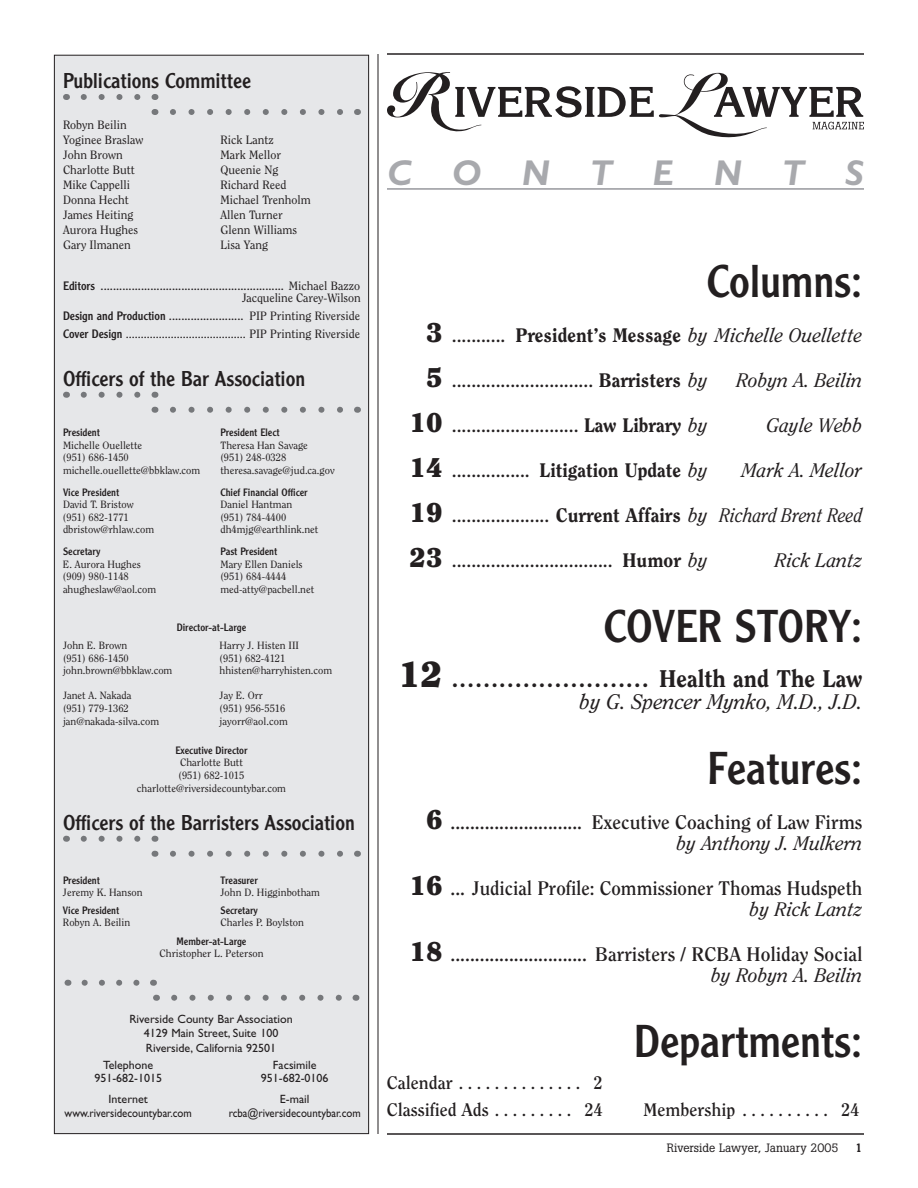
<style>
.page{position:relative;width:918px;height:1188px;background:#fff}
.page>*{position:absolute;margin:0;border:0;box-sizing:border-box;transform-origin:0 0}
.t1{font:45px "Clearface Gothic LH";color:#231f20}
.t2{font:italic 700 36px "Gill Sans";letter-spacing:1.115em;color:#a8a9ad}
.t3{font:21px "Clearface Gothic LH";color:#231f20}
.t4{font:italic 21px/22.5px "Clearface";color:#231f20;text-align:right}
.t5{font:700 19.5px/21px "Clearface";color:#231f20;text-align:right}
.t6{font:italic 700 19.5px/21px "Clearface";color:#231f20;text-align:right}
.t7{font:italic 19.5px "Clearface";color:#231f20}
.t8{font:700 18px/27px "Clearface";color:#231f20}
.t9{font:12px/15px "Clearface";color:#231f20}
.t10{font:12px/13.5px "Gill Sans";color:#231f20;text-align:center}
.t11{font:12px "Clearface Gothic LH";color:#231f20}
.t12{font:12px "Boton";color:#231f20}
.t13{font:500 12px "Boton";color:#231f20}
.t14{font:10.5px/12.6px "Clearface";color:#231f20}
.t15{font:10.5px "Clearface Gothic LH";color:#231f20}
.s1{font-family:"Clearface"}
.s2{font-family:"Clearface Gothic LH"}
.s3{font-weight:900;font-style:normal;font-size:27px}
.s4{font-weight:700;font-style:normal}
.s5{font-weight:800;font-style:normal}
.s6{font-weight:900;font-size:27px}
.s7{font-weight:800}
.s8{font-weight:400;font-style:italic}
.s9{font-weight:900;font-style:normal;font-size:36px}
.s10{font-weight:800;font-style:normal;font-size:24px}
.s11{font-style:normal}
.s12{font-weight:400}
.s13{font-style:italic}
</style>
<div class="page">
<div style="left:54px;top:55px;width:315px;height:1079px;background:#e6e7e9"></div>
<svg style="left:84px;top:94px;width:57px;height:6px"></svg>
<svg style="left:173px;top:109px;width:170px;height:6px"></svg>
<svg style="left:84px;top:392px;width:57px;height:6px"></svg>
<svg style="left:173px;top:407px;width:170px;height:6px"></svg>
<svg style="left:84px;top:836px;width:57px;height:6px"></svg>
<svg style="left:173px;top:851px;width:170px;height:6px"></svg>
<svg style="left:85px;top:980px;width:55px;height:6px"></svg>
<svg style="left:174px;top:995px;width:168px;height:6px"></svg>
<hr style="left:378px;top:54px;width:1px;height:1080px;background:#231f20">
<hr style="left:387px;top:1133px;width:477px;height:2px;background:#231f20">
<hr style="left:387px;top:53px;width:477px;height:2px;background:#231f20">
<hr style="left:387px;top:188px;width:515px;height:2px;background:#a8a9ad">
<div style="left:864px;top:150px;width:41px;height:55px;background:#fff"></div>
<svg style="left:387px;top:72px;width:477px;height:65px"></svg>
<h3 class="t3" style="left:63px;top:67px;width:189px">Publications Committee</h3>
<p class="t9" style="left:63px;top:117px;width:82px">Robyn Beilin<br>Yoginee Braslaw<br>John Brown<br>Charlotte Butt<br>Mike Cappelli<br>Donna Hecht<br>James Heiting<br>Aurora Hughes<br>Gary Ilmanen</p>
<p class="t9" style="left:220px;top:132px;width:92px">Rick Lantz<br>Mark Mellor<br>Queenie Ng<br>Richard Reed<br>Michael Trenholm<br>Allen Turner<br>Glenn Williams<br>Lisa Yang</p>
<p class="t11" style="left:63px;top:278px;width:299px">Editors ........................................................... <span class="s1">Michael Bazzo</span></p>
<p class="t9" style="left:242px;top:290px;width:120px">Jacqueline Carey-Wilson</p>
<p class="t11" style="left:63px;top:308px;width:299px">Design and Production ........................ <span class="s1">PIP Printing Riverside</span></p>
<p class="t9" style="left:63px;top:326px;width:299px"><span class="s2">Cover Design</span> ........................................ PIP Printing Riverside</p>
<h3 class="t3" style="left:63px;top:365px;width:244px">Officers of the Bar Association</h3>
<p class="t15" style="left:63px;top:426px;width:38px">President</p>
<p class="t14" style="left:63px;top:439px;width:139px">Michelle Ouellette<br>(951) 686-1450 michelle.ouellette@bbklaw.com</p>
<p class="t15" style="left:63px;top:485px;width:58px">Vice President</p>
<p class="t14" style="left:63px;top:498px;width:93px">David T. Bristow (951) 682-1771 dbristow@rhlaw.com</p>
<p class="t15" style="left:63px;top:545px;width:39px">Secretary</p>
<p class="t14" style="left:63px;top:557px;width:95px">E. Aurora Hughes (909) 980-1148 ahugheslaw@aol.com</p>
<p class="t15" style="left:220px;top:426px;width:61px">President Elect</p>
<p class="t14" style="left:220px;top:439px;width:116px">Theresa Han Savage<br>(951) 248-0328 theresa.savage@jud.ca.gov</p>
<p class="t15" style="left:221px;top:485px;width:89px">Chief Financial Officer</p>
<p class="t14" style="left:220px;top:498px;width:99px">Daniel Hantman<br>(951) 784-4400 dh4mjg@earthlink.net</p>
<p class="t15" style="left:220px;top:545px;width:58px">Past President</p>
<p class="t14" style="left:220px;top:557px;width:95px">Mary Ellen Daniels (951) 684-4444 med-atty@pacbell.net</p>
<p class="t15" style="left:177px;top:621px;width:71px">Director-at-Large</p>
<p class="t14" style="left:63px;top:639px;width:111px">John E. Brown<br>(951) 686-1450 john.brown@bbklaw.com</p>
<p class="t14" style="left:63px;top:689px;width:98px">Janet A. Nakada<br>(951) 779-1362 jan@nakada-silva.com</p>
<p class="t14" style="left:220px;top:639px;width:114px">Harry J. Histen III<br>(951) 682-4121 hhisten@harryhisten.com</p>
<p class="t14" style="left:220px;top:689px;width:70px">Jay E. Orr (951) 956-5516 jayorr@aol.com</p>
<p class="t15" style="left:175px;top:744px;width:74px">Executive Director</p>
<p class="t14" style="left:137px;top:756px;width:151px;text-align:center">Charlotte Butt<br>(951) 682-1015 charlotte@riversidecountybar.com</p>
<h3 class="t3" style="left:63px;top:809px;width:293px">Officers of the Barristers Association</h3>
<p class="t15" style="left:63px;top:874px;width:38px">President</p>
<p class="t14" style="left:63px;top:886px;width:81px">Jeremy K. Hanson</p>
<p class="t15" style="left:63px;top:904px;width:58px">Vice President</p>
<p class="t14" style="left:63px;top:916px;width:69px">Robyn A. Beilin</p>
<p class="t15" style="left:220px;top:874px;width:39px">Treasurer</p>
<p class="t14" style="left:220px;top:886px;width:101px">John D. Higginbotham</p>
<p class="t15" style="left:220px;top:904px;width:39px">Secretary</p>
<p class="t14" style="left:220px;top:916px;width:85px">Charles P. Boylston</p>
<p class="t15" style="left:177px;top:935px;width:71px">Member-at-Large</p>
<p class="t14" style="left:159px;top:947px;width:106px">Christopher L. Peterson</p>
<p class="t10" style="left:129px;top:1012px;width:165px;line-height:14.4px">Riverside County Bar Association<br>4129 Main Street, Suite 100<br>Riverside, California 92501</p>
<p class="t10" style="left:94px;top:1058px;width:69px">Telephone<br>951-682-1015</p>
<p class="t10" style="left:65px;top:1092px;width:129px">Internet www.riversidecountybar.com</p>
<p class="t10" style="left:261px;top:1058px;width:69px">Facsimile<br>951-682-0106</p>
<p class="t10" style="left:229px;top:1092px;width:133px">E-mail rcba@riversidecountybar.com</p>
<h2 class="t2" style="left:387px;top:152px;width:479px">CONTENTS</h2>
<h1 class="t1" style="left:707px;top:252px;width:157px">Columns:</h1>
<h3 class="t7" style="left:426px;top:323px;width:438px"><span class="s3">3</span> <span class="s4">...........</span> <span class="s5">President’s Message</span> by Michelle Ouellette</h3>
<h3 class="t5" style="left:426px;top:369px;width:283px"><span class="s6">5</span> ............................. <span class="s7">Barristers</span> <span class="s8">by</span></h3>
<h3 class="t7" style="left:736px;top:368px;width:128px">Robyn A. Beilin</h3>
<h3 class="t5" style="left:410px;top:414px;width:300px"><span class="s6">10</span> .......................... <span class="s7">Law Library</span> <span class="s8">by</span></h3>
<h3 class="t7" style="left:766px;top:413px;width:97px">Gayle Webb</h3>
<h3 class="t5" style="left:410px;top:459px;width:300px"><span class="s6">14</span> ................ <span class="s7">Litigation Update</span> <span class="s8">by</span></h3>
<h3 class="t7" style="left:742px;top:458px;width:122px">Mark A. Mellor</h3>
<h3 class="t5" style="left:410px;top:504px;width:454px"><span class="s6">19</span> .................... <span class="s7">Current Affairs</span> <span class="s8">by Richard Brent Reed</span></h3>
<h3 class="t5" style="left:410px;top:549px;width:300px"><span class="s6">23</span> ................................. <span class="s7">Humor</span> <span class="s8">by</span></h3>
<h3 class="t7" style="left:775px;top:548px;width:89px">Rick Lantz</h3>
<h1 class="t1" style="left:604px;top:597px;width:260px">COVER STORY:</h1>
<h3 class="t4" style="left:399px;top:668px;width:465px"><span class="s9">12</span> <span class="s5">.........................</span> <span class="s10">Health and The Law </span>by G. Spencer Mynko, M.D., J.D.</h3>
<h1 class="t1" style="left:707px;top:740px;width:157px">Features:</h1>
<h3 class="t6" style="left:426px;top:812px;width:438px"><span class="s3">6</span> ........................... <span class="s11">Executive Coaching of Law Firms </span><span class="s12">by Anthony J. Mulkern</span></h3>
<h3 class="t5" style="left:410px;top:877px;width:454px"><span class="s6">16</span> <span class="s13">...</span> Judicial Profile: Commissioner Thomas Hudspeth <span class="s8">by Rick Lantz</span></h3>
<h3 class="t6" style="left:410px;top:944px;width:454px"><span class="s3">18</span> ............................ <span class="s11">Barristers / RCBA Holiday Social </span><span class="s12">by Robyn A. Beilin</span></h3>
<h1 class="t1" style="left:634px;top:1013px;width:230px">Departments:</h1>
<h3 class="t8" style="left:387px;top:1069px;width:217px">Calendar . . . . . . . . . . . . . . 2<br>Classified Ads . . . . . . . . . 24</h3>
<h3 class="t8" style="left:643px;top:1096px;width:218px">Membership . . . . . . . . . . 24</h3>
<p class="t12" style="left:667px;top:1141px;width:173px">Riverside Lawyer, January 2005</p>
<p class="t13" style="left:855px;top:1141px;width:9px">1</p>
</div>
